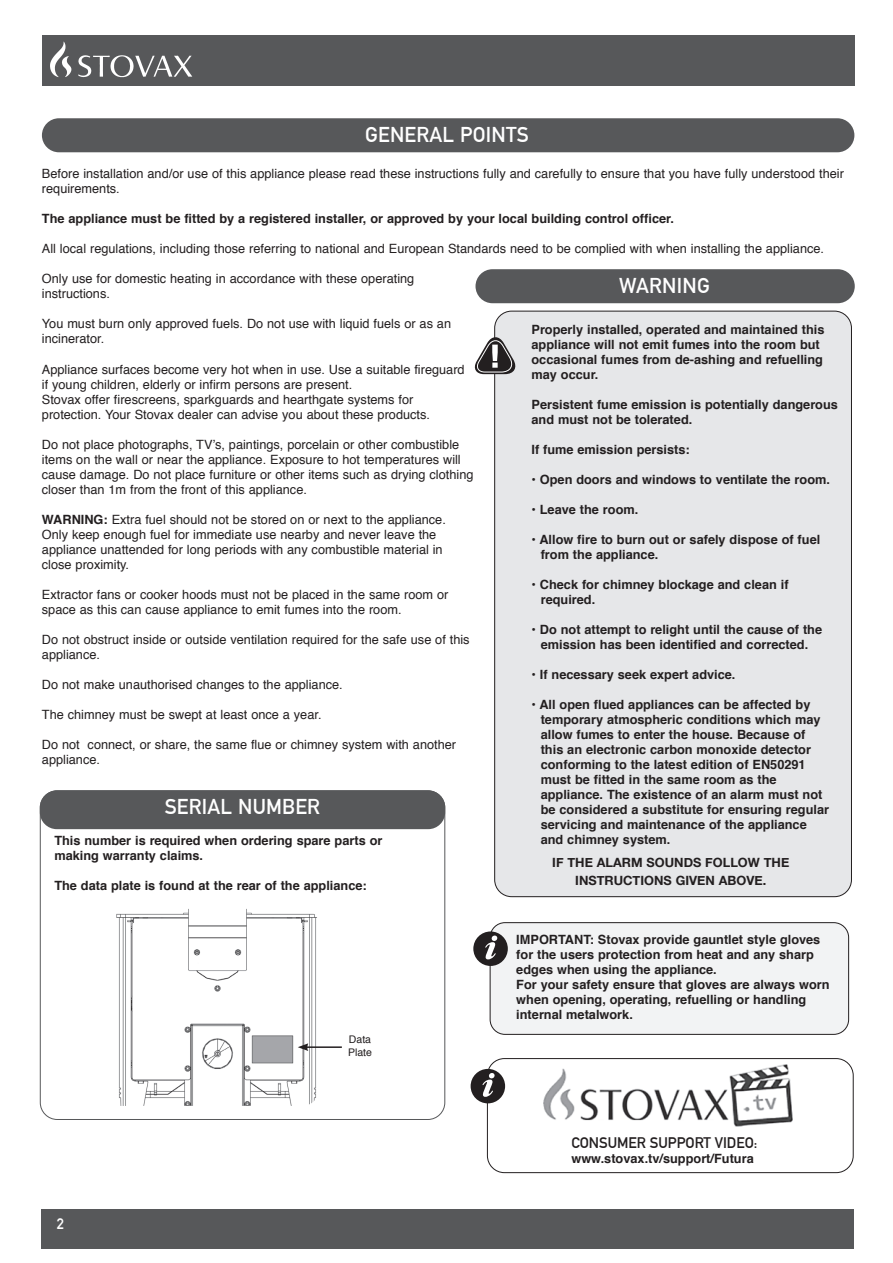
<style>
.page{position:relative;width:893px;height:1263px;background:#fff}
.page>*{position:absolute;margin:0;border:0;box-sizing:border-box;transform-origin:0 0}
.t1{font:700 21px "DIN Alternate";letter-spacing:.01em;color:#fff}
.t2{font:700 15px "DIN Alternate";color:#231f20}
.t3{font:700 15px "DIN Alternate";color:#fff}
.t4{font:12.75px/15px "Helvetica";color:#231f20}
.t5{font:700 12.75px/15px "Helvetica";color:#231f20}
.t6{font:700 12.75px/18px "Helvetica Neue";color:#231f20;text-align:center}
.t7{font:10.5px/12.6px "Helvetica";color:#231f20}
.s1{font-weight:700}
</style>
<div class="page">
<div style="left:41px;top:1209px;width:813px;height:39px;background:#57585a"></div>
<div style="left:42px;top:35px;width:812px;height:50px;background:#57585a"></div>
<img style="left:50px;top:42px;width:14px;height:34px">
<div style="left:42px;top:118px;width:812px;height:34px;background:#57585a;border-radius:17px"></div>
<div style="left:495px;top:311px;width:356px;height:586px;background:#e6e7e9;border-radius:17px"></div>
<div style="left:475px;top:269px;width:380px;height:34px;background:#57585a;border-radius:17px"></div>
<svg style="left:474px;top:335px;width:42px;height:39px"></svg>
<div style="left:490px;top:923px;width:359px;height:111px;background:#f2f3f4;border-radius:15px"></div>
<div style="left:490px;top:922px;width:359px;height:113px;border:1px solid #231f20;border-radius:15px"></div>
<div style="left:473px;top:931px;width:35px;height:35px;background:#231f20;border-radius:50%"></div>
<svg style="left:485px;top:935px;width:12px;height:24px"></svg>
<div style="left:40px;top:790px;width:405px;height:39px;background:#57585a;border-radius:17px"></div>
<img style="left:116px;top:909px;width:201px;height:197px">
<hr style="left:306px;top:1046px;width:36px;height:2px;background:#231f20">
<svg style="left:298px;top:1043px;width:10px;height:8px"></svg>
<img style="left:543px;top:1064px;width:250px;height:63px">
<div style="left:487px;top:1058px;width:367px;height:115px;border:1px solid #231f20;border-radius:17px"></div>
<div style="left:471px;top:1069px;width:34px;height:34px;background:#231f20;border-radius:50%"></div>
<svg style="left:483px;top:1073px;width:12px;height:24px"></svg>
<h1 class="t1" style="left:365px;top:119px;width:165px">GENERAL POINTS</h1>
<p class="t4" style="left:42px;top:167px;width:803px">Before installation and/or use of this appliance please read these instructions fully and carefully to ensure that you have fully understood their requirements.</p>
<p class="t5" style="left:42px;top:211px;width:634px">The appliance must be fitted by a registered installer, or approved by your local building control officer.</p>
<p class="t4" style="left:42px;top:242px;width:784px">All local regulations, including those referring to national and European Standards need to be complied with when installing the appliance.</p>
<p class="t4" style="left:42px;top:272px;width:374px">Only use for domestic heating in accordance with these operating instructions.</p>
<p class="t4" style="left:42px;top:317px;width:411px">You must burn only approved fuels. Do not use with liquid fuels or as an incinerator.</p>
<p class="t4" style="left:42px;top:362px;width:424px">Appliance surfaces become very hot when in use. Use a suitable fireguard if young children, elderly or infirm persons are present.<br>Stovax offer firescreens, sparkguards and hearthgate systems for protection. Your Stovax dealer can advise you about these products.</p>
<p class="t4" style="left:42px;top:437px;width:433px">Do not place photographs, TV’s, paintings, porcelain or other combustible items on the wall or near the appliance. Exposure to hot temperatures will cause damage. Do not place furniture or other items such as drying clothing closer than 1m from the front of this appliance.</p>
<p class="t4" style="left:42px;top:512px;width:405px"><span class="s1">WARNING:</span> Extra fuel should not be stored on or next to the appliance.<br>Only keep enough fuel for immediate use nearby and never leave the appliance unattended for long periods with any combustible material in close proximity.</p>
<p class="t4" style="left:42px;top:587px;width:408px">Extractor fans or cooker hoods must not be placed in the same room or space as this can cause appliance to emit fumes into the room.</p>
<p class="t4" style="left:42px;top:632px;width:429px">Do not obstruct inside or outside ventilation required for the safe use of this appliance.</p>
<p class="t4" style="left:42px;top:677px;width:302px">Do not make unauthorised changes to the appliance.</p>
<p class="t4" style="left:42px;top:707px;width:281px">The chimney must be swept at least once a year.</p>
<p class="t4" style="left:42px;top:737px;width:416px">Do not connect, or share, the same flue or chimney system with another appliance.</p>
<h1 class="t1" style="left:619px;top:270px;width:92px">WARNING</h1>
<p class="t5" style="left:531px;top:322px;width:294px">Properly installed, operated and maintained this appliance will not emit fumes into the room but occasional fumes from de-ashing and refuelling may occur.</p>
<p class="t5" style="left:531px;top:397px;width:308px">Persistent fume emission is potentially dangerous and must not be tolerated.</p>
<p class="t5" style="left:531px;top:442px;width:160px">If fume emission persists:</p>
<p class="t5" style="left:531px;top:472px;width:300px">• Open doors and windows to ventilate the room.</p>
<p class="t5" style="left:531px;top:502px;width:108px">• Leave the room.</p>
<p class="t5" style="left:541px;top:532px;width:281px;text-indent:-9px">• Allow fire to burn out or safely dispose of fuel from the appliance.</p>
<p class="t5" style="left:541px;top:577px;width:249px;text-indent:-9px">• Check for chimney blockage and clean if required.</p>
<p class="t5" style="left:531px;top:622px;width:292px;text-align:center">• Do not attempt to relight until the cause of the emission has been identified and corrected.</p>
<p class="t5" style="left:531px;top:667px;width:205px">• If necessary seek expert advice.</p>
<p class="t5" style="left:541px;top:697px;width:290px;text-indent:-9px">• All open flued appliances can be affected by temporary atmospheric conditions which may allow fumes to enter the house. Because of this an electronic carbon monoxide detector conforming to the latest edition of EN50291 must be fitted in the same room as the appliance. The existence of an alarm must not be considered a substitute for ensuring regular servicing and maintenance of the appliance and chimney system.</p>
<p class="t6" style="left:552px;top:854px;width:238px">IF THE ALARM SOUNDS FOLLOW THE<br>INSTRUCTIONS GIVEN ABOVE.</p>
<h1 class="t1" style="left:165px;top:791px;width:157px">SERIAL NUMBER</h1>
<p class="t5" style="left:54px;top:833px;width:330px">This number is required when ordering spare parts or making warranty claims.</p>
<p class="t5" style="left:54px;top:878px;width:314px">The data plate is found at the rear of the appliance:</p>
<p class="t3" style="left:57px;top:1213px;width:9px">2</p>
<p class="t7" style="left:348px;top:1034px;width:25px">Data<br>Plate</p>
<p class="t5" style="left:516px;top:932px;width:315px">IMPORTANT: Stovax provide gauntlet style gloves for the users protection from heat and any sharp edges when using the appliance.<br>For your safety ensure that gloves are always worn when opening, operating, refuelling or handling internal metalwork.</p>
<p class="t2" style="left:571px;top:1131px;width:187px">CONSUMER SUPPORT VIDEO:</p>
<p class="t5" style="left:571px;top:1151px;width:184px">www.stovax.tv/support/Futura</p>
</div>
